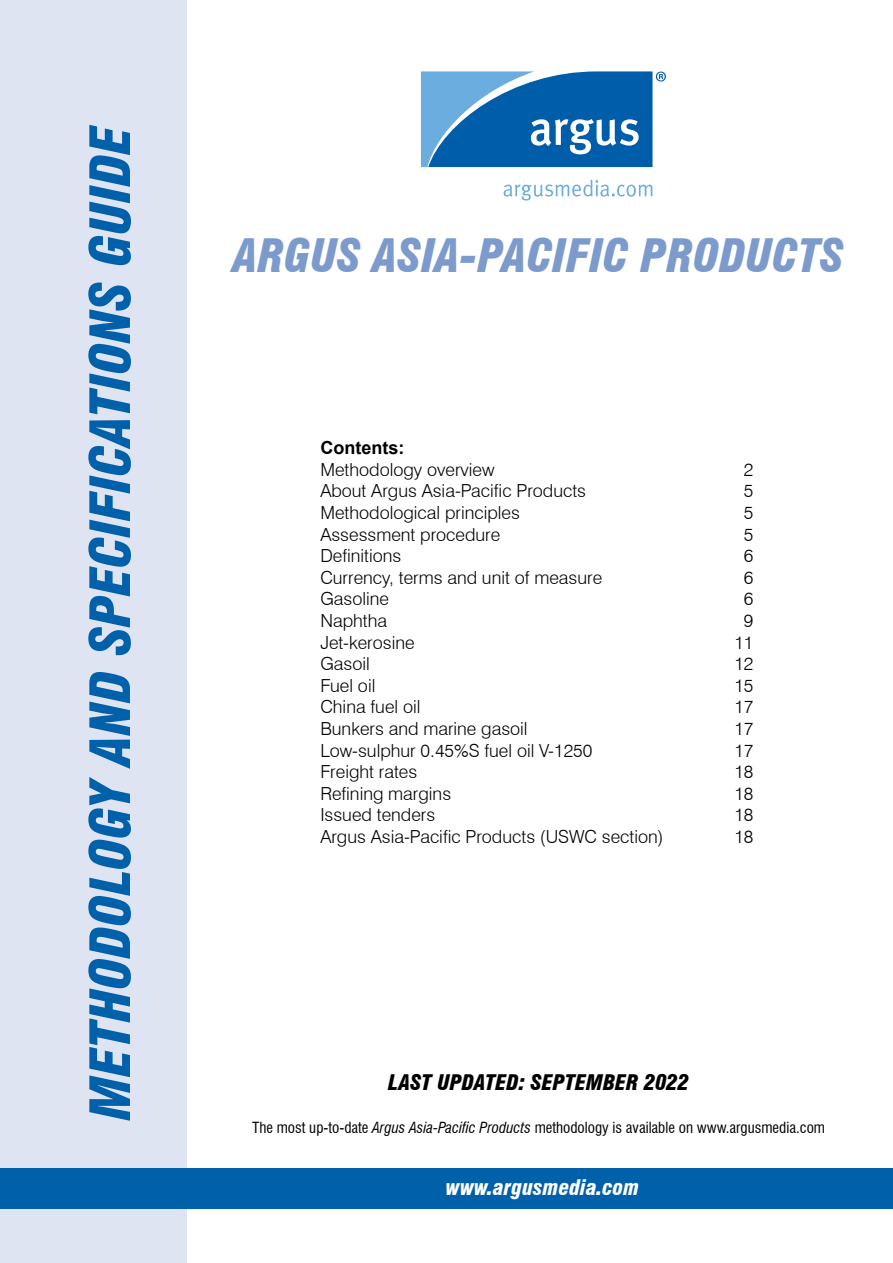
<style>
.page{position:relative;width:893px;height:1263px;background:#fff}
.page>*{position:absolute;margin:0;border:0;box-sizing:border-box;transform-origin:0 0}
.t1{font:italic 900 condensed 54px "Swiss 721 BT";color:#0060a9}
.t2{font:italic 900 condensed 45px "Swiss 721 BT";color:#7c9bcc}
.t3{font:italic 900 condensed 21px "Swiss 721 BT";color:#000}
.t4{font:italic 900 condensed 21px "Swiss 721 BT";color:#fff}
.t5{font:300 18px "Swiss 721 BT";color:#000}
.t6{font:700 18px "Arial";color:#000}
.t7{font:condensed 15px "Swiss 721 BT";color:#000}
.s1{font-style:italic}
</style>
<div class="page">
<div style="left:0;top:0;width:186px;height:1263px;background:#dfe4f2"></div>
<div style="left:0;top:1168px;width:893px;height:41px;background:#0060a9"></div>
<svg style="left:504px;top:180px;width:148px;height:20px"></svg>
<svg style="left:421px;top:71px;width:245px;height:96px;background:#3983c0"></svg>
<h1 class="t1" style="left:78px;top:1120px;width:997px;rotate:-90deg">METHODOLOGY AND SPECIFICATIONS GUIDE</h1>
<h2 class="t2" style="left:233px;top:229px;width:612px">ARG US ASIA-PACIFIC PRODUCTS</h2>
<p class="t6" style="left:320px;top:435px;width:85px">Contents:</p>
<p class="t5" style="left:320px;top:458px;width:176px">Methodology overview</p>
<p class="t5" style="left:744px;top:458px;width:11px">2</p>
<p class="t5" style="left:320px;top:480px;width:267px">About Argus Asia-Pacific Products</p>
<p class="t5" style="left:744px;top:480px;width:11px">5</p>
<p class="t5" style="left:320px;top:502px;width:201px">Methodological principles</p>
<p class="t5" style="left:744px;top:502px;width:11px">5</p>
<p class="t5" style="left:320px;top:523px;width:181px">Assessment procedure</p>
<p class="t5" style="left:744px;top:523px;width:11px">5</p>
<p class="t5" style="left:320px;top:545px;width:83px">Definitions</p>
<p class="t5" style="left:744px;top:545px;width:11px">6</p>
<p class="t5" style="left:320px;top:566px;width:283px">Currency, terms and unit of measure</p>
<p class="t5" style="left:744px;top:566px;width:11px">6</p>
<p class="t5" style="left:320px;top:588px;width:70px">Gasoline</p>
<p class="t5" style="left:744px;top:588px;width:11px">6</p>
<p class="t5" style="left:320px;top:610px;width:68px">Naphtha</p>
<p class="t5" style="left:744px;top:610px;width:11px">9</p>
<p class="t5" style="left:320px;top:631px;width:96px">Jet-kerosine</p>
<p class="t5" style="left:734px;top:631px;width:21px">11</p>
<p class="t5" style="left:320px;top:653px;width:51px">Gasoil</p>
<p class="t5" style="left:734px;top:653px;width:21px">12</p>
<p class="t5" style="left:320px;top:674px;width:57px">Fuel oil</p>
<p class="t5" style="left:734px;top:674px;width:21px">15</p>
<p class="t5" style="left:320px;top:696px;width:102px">China fuel oil</p>
<p class="t5" style="left:734px;top:696px;width:21px">17</p>
<p class="t5" style="left:320px;top:718px;width:209px">Bunkers and marine gasoil</p>
<p class="t5" style="left:734px;top:718px;width:21px">17</p>
<p class="t5" style="left:320px;top:739px;width:273px">Low-sulphur 0.45%S fuel oil V-1250</p>
<p class="t5" style="left:734px;top:739px;width:21px">17</p>
<p class="t5" style="left:320px;top:761px;width:98px">Freight rates</p>
<p class="t5" style="left:734px;top:761px;width:21px">18</p>
<p class="t5" style="left:320px;top:782px;width:132px">Refining margins</p>
<p class="t5" style="left:734px;top:782px;width:21px">18</p>
<p class="t5" style="left:320px;top:804px;width:116px">Issued tenders</p>
<p class="t5" style="left:734px;top:804px;width:21px">18</p>
<p class="t5" style="left:320px;top:826px;width:345px">Argus Asia-Pacific Products (USWC section)</p>
<p class="t5" style="left:734px;top:826px;width:21px">18</p>
<p class="t3" style="left:388px;top:1070px;width:303px">LAST UPDATED: SEPTEMBER 2022</p>
<p class="t7" style="left:252px;top:1119px;width:574px">The most up-to-date <span class="s1">Argus Asia-Pacific Products</span> methodology is available on www.argusmedia.com</p>
<p class="t4" style="left:446px;top:1175px;width:195px">WWW.ARGUSMEDIA.COM</p>
</div>
